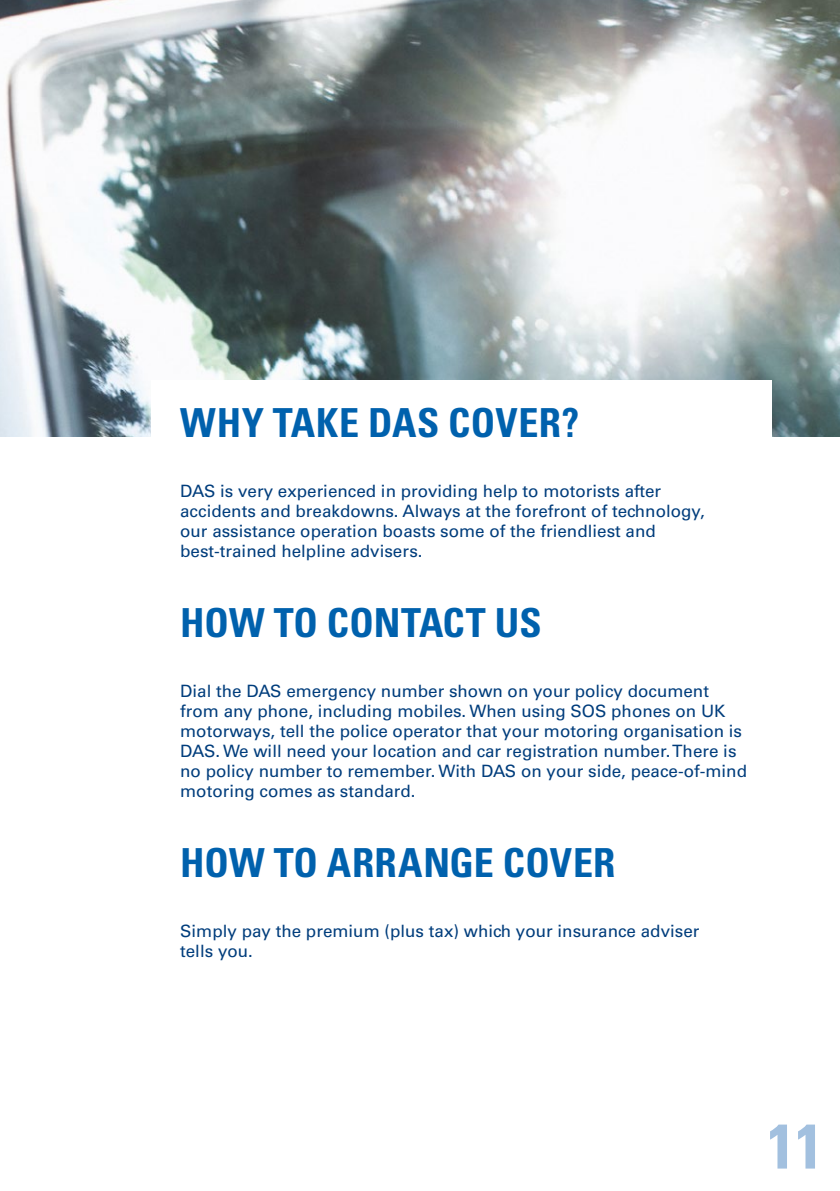
<style>
.page{position:relative;width:840px;height:1191px;background:#fff}
.page>*{position:absolute;margin:0;border:0;box-sizing:border-box;transform-origin:0 0}
.t1{font:700 condensed 63px "Univers LT Std";color:#a2c0df}
.t2{font:700 condensed 40px "Univers LT Std";letter-spacing:.005em;color:#0061ad}
.t3{font:17px/20px "Univers LT Std";color:#003d7c}
</style>
<div class="page">
<img style="left:0;top:0;width:839px;height:437px">
<div style="left:152px;top:380px;width:619px;height:665px;background:#fff"></div>
<h2 class="t2" style="left:180px;top:398px;width:400px">WHY TAKE DAS COVER?</h2>
<p class="t3" style="left:180px;top:481px;width:526px">DAS is very experienced in providing help to motorists after accidents and breakdowns. Always at the forefront of technology, our assistance operation boasts some of the friendliest and best-trained helpline advisers.</p>
<h2 class="t2" style="left:180px;top:598px;width:363px">HOW TO CONTACT US</h2>
<p class="t3" style="left:180px;top:681px;width:568px">Dial the DAS emergency number shown on your policy document from any phone, including mobiles. When using SOS phones on UK motorways, tell the police operator that your motoring organisation is DAS. We will need your location and car registration number. There is no policy number to remember. With DAS on your side, peace-of-mind motoring comes as standard.</p>
<h2 class="t2" style="left:180px;top:838px;width:436px">HOW TO ARRANGE COVER</h2>
<p class="t3" style="left:180px;top:921px;width:520px">Simply pay the premium (plus tax) which your insurance adviser tells you.</p>
<h1 class="t1" style="left:766px;top:1107px;width:57px">11</h1>
</div>
